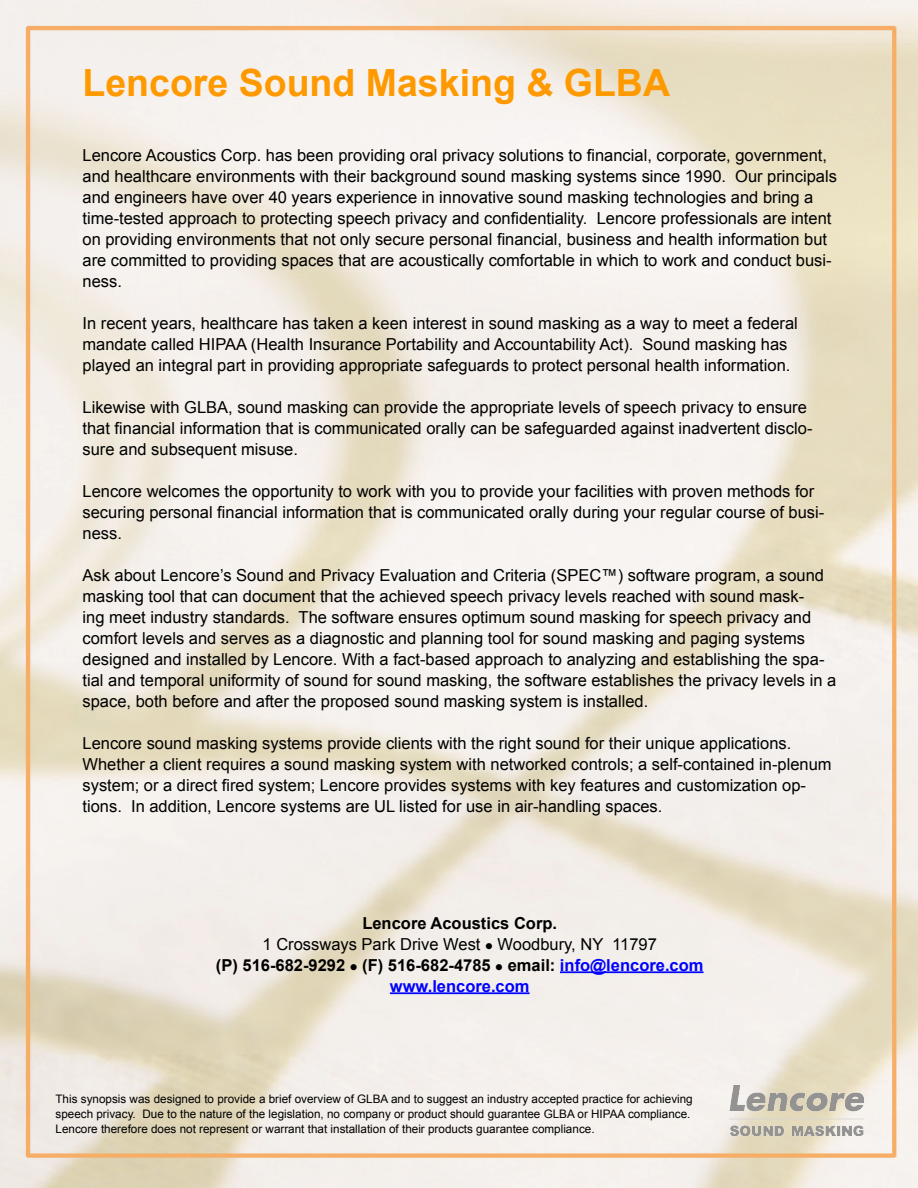
<style>
.page{position:relative;width:918px;height:1188px;background:#fff}
.page>*{position:absolute;margin:0;border:0;box-sizing:border-box;transform-origin:0 0}
.t1{font:700 37.5px "Arial";color:#f90}
.t2{font:16.5px/21px "Arial";color:#000}
.t3{font:700 16.5px "Arial";color:#000}
.t4{font:700 16.5px "Arial";color:#00f}
.t5{font:11.7px/15px "Arial";color:#000}
.s1{color:#00f}
</style>
<div class="page">
<img style="left:0;top:0;width:918px;height:1188px">
<hr style="left:560px;top:971px;width:144px;height:2px;background:#00f">
<hr style="left:390px;top:992px;width:140px;height:2px;background:#00f">
<img style="left:730px;top:1085px;width:133px;height:50px">
<p class="t1" style="left:82px;top:58px;width:589px">Lencore Sound Masking &amp; GLBA</p>
<p class="t2" style="left:82px;top:144px;width:756px">Lencore Acoustics Corp. has been providing oral privacy solutions to financial, corporate, government, and healthcare environments with their background sound masking systems since 1990. Our principals and engineers have over 40 years experience in innovative sound masking technologies and bring a time-tested approach to protecting speech privacy and confidentiality. Lencore professionals are intent on providing environments that not only secure personal financial, business and health information but are committed to providing spaces that are acoustically comfortable in which to work and conduct busi&shy;ness.</p>
<p class="t2" style="left:82px;top:312px;width:717px">In recent years, healthcare has taken a keen interest in sound masking as a way to meet a federal mandate called HIPAA (Health Insurance Portability and Accountability Act). Sound masking has played an integral part in providing appropriate safeguards to protect personal health information.</p>
<p class="t2" style="left:82px;top:396px;width:732px">Likewise with GLBA, sound masking can provide the appropriate levels of speech privacy to ensure that financial information that is communicated orally can be safeguarded against inadvertent disclo&shy;sure and subsequent misuse.</p>
<p class="t2" style="left:82px;top:480px;width:733px">Lencore welcomes the opportunity to work with you to provide your facilities with proven methods for</p>
<p class="t2" style="left:82px;top:501px;width:743px">securing personal financial information that is communicated orally during your regular course of busi&shy;ness.</p>
<p class="t2" style="left:82px;top:564px;width:755px">Ask about Lencore’s Sound and Privacy Evaluation and Criteria (SPEC™) software program, a sound masking tool that can document that the achieved speech privacy levels reached with sound mask-<br>ing meet industry standards. The software ensures optimum sound masking for speech privacy and comfort levels and serves as a diagnostic and planning tool for sound masking and paging systems designed and installed by Lencore. With a fact-based approach to analyzing and establishing the spa&shy;tial and temporal uniformity of sound for sound masking, the software establishes the privacy levels in a space, both before and after the proposed sound masking system is installed.</p>
<p class="t2" style="left:82px;top:732px;width:751px">Lencore sound masking systems provide clients with the right sound for their unique applications.<br>Whether a client requires a sound masking system with networked controls; a self-contained in-plenum system; or a direct fired system; Lencore provides systems with key features and customization op&shy;tions. In addition, Lencore systems are UL listed for use in air-handling spaces.</p>
<p class="t3" style="left:362px;top:912px;width:196px">Lencore Acoustics Corp.</p>
<p class="t2" style="left:263px;top:933px;width:396px">1 Crossways Park Drive West ● Woodbury, NY 11797</p>
<p class="t3" style="left:216px;top:954px;width:489px">(P) 516-682-9292 ● (F) 516-682-4785 ● email: <span class="s1">info@lencore.com</span></p>
<p class="t4" style="left:390px;top:975px;width:141px">www.lencore.com</p>
<p class="t5" style="left:56px;top:1091px;width:639px">This synopsis was designed to provide a brief overview of GLBA and to suggest an industry accepted practice for achieving speech privacy. Due to the nature of the legislation, no company or product should guarantee GLBA or HIPAA compliance.<br>Lencore therefore does not represent or warrant that installation of their products guarantee compliance.</p>
</div>
